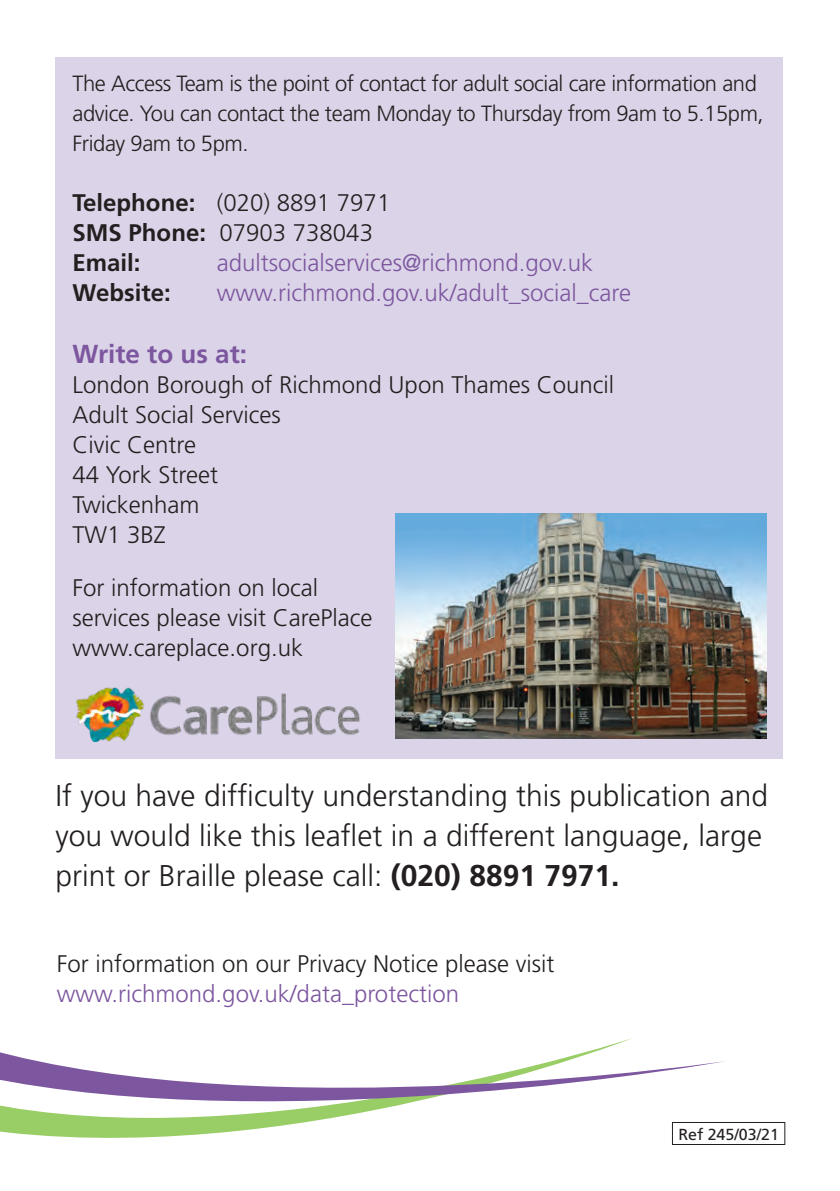
<style>
.page{position:relative;width:840px;height:1191px;background:#fff}
.page>*{position:absolute;margin:0;border:0;box-sizing:border-box;transform-origin:0 0}
.Braille{font:300 30px/40px "Frutiger";color:#231f20}
.Body_text{font:700 26px "Frutiger";color:#7c569f}
.Body_text-2{font:300 24px/30px "Frutiger";color:#231f20}
.Body_text-3{font:300 24px "Frutiger";color:#7c569f}
.Body_text-4{font:700 24px "Frutiger";color:#231f20}
.sub_heads_Blue{font:300 22px/30px "Frutiger";letter-spacing:-.02em;color:#231f20}
.Reference_number{font:16px "Frutiger";color:#231f20}
.s1{font-weight:700}
.s2{color:#7c569f}
</style>
<div class="page">
<svg style="left:0;top:1047px;width:725px;height:91px"></svg>
<div style="left:671px;top:1122px;width:113px;height:23px;border:1px solid #231f20"></div>
<div style="left:55px;top:57px;width:727px;height:701px;background:#dbd3e7"></div>
<img style="left:395px;top:513px;width:370px;height:225px">
<img style="left:76px;top:687px;width:284px;height:54px">
<p class="sub_heads_Blue" style="left:72px;top:68px;width:692px">The Access Team is the point of contact for adult social care information and advice. You can contact the team Monday to Thursday from 9am to 5.15pm,<br>Friday 9am to 5pm.</p>
<p class="Body_text-2" style="left:72px;top:188px;width:319px"><span class="s1">Telephone:</span> (020) 8891 7971</p>
<p class="Body_text-2" style="left:72px;top:218px;width:302px"><span class="s1">SMS Phone:</span> 07903 738043</p>
<p class="Body_text-4" style="left:72px;top:249px;width:70px">Email:</p>
<p class="Body_text-3" style="left:216px;top:249px;width:378px">adultsocialservices@richmond.gov.uk</p>
<p class="Body_text-4" style="left:72px;top:279px;width:100px">Website:</p>
<p class="Body_text-3" style="left:216px;top:279px;width:415px">www.richmond.gov.uk/adult_social_care</p>
<p class="Body_text" style="left:72px;top:339px;width:176px">Write to us at:</p>
<p class="Body_text-2" style="left:72px;top:370px;width:543px">London Borough of Richmond Upon Thames Council<br>Adult Social Services<br>Civic Centre<br>44 York Street<br>Twickenham<br>TW1 3BZ</p>
<p class="Body_text-2" style="left:72px;top:572px;width:301px">For information on local services please visit CarePlace www.careplace.org.uk</p>
<p class="Braille" style="left:55px;top:775px;width:713px">If you have difficulty understanding this publication and you would like this leaflet in a different language, large print or Braille please call: <span class="s1">(020) 8891 7971.</span></p>
<p class="Body_text-2" style="left:57px;top:948px;width:499px">For information on our Privacy Notice please visit <span class="s2">www.richmond.gov.uk/data_protection</span></p>
<p class="Reference_number" style="left:678px;top:1124px;width:102px">Ref 245/03/21</p>
</div>
